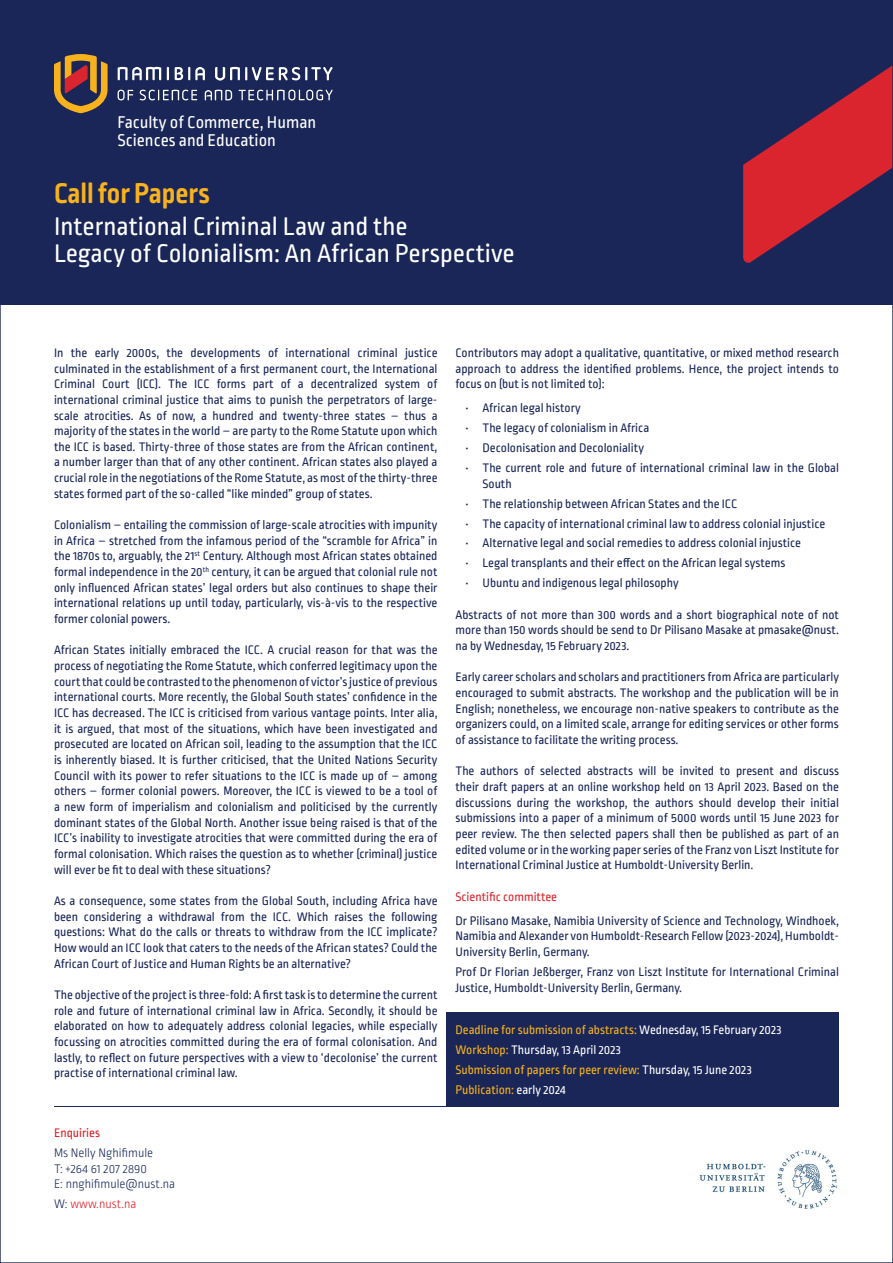
<style>
.page{position:relative;width:893px;height:1263px;background:#fff}
.page>*{position:absolute;margin:0;border:0;box-sizing:border-box;transform-origin:0 0}
.t1{font:700 30px "Ropa Soft Pro";color:#f7b21d}
.t2{font:27px "Ropa Soft Pro";color:#fff}
.t3{font:18px/18px "Ropa Soft Pro";color:#fff}
.t4{font:13.05px/15.6px "Ropa Soft Pro";color:#1a2657;text-align:justify}
.t5{font:13.05px "Ropa Soft Pro";color:#f7b21d}
.t6{font:300 13.05px "Ropa Soft Pro";color:#1a2b5c}
.t7{font:13.05px "Ropa Soft Pro";color:#fff}
.t8{font:13.05px "Ropa Soft Pro";color:#da252e}
.t9{font:300 13.05px "Ropa Soft Pro";color:#da252e}
.t10{font:13.05px "Ropa Soft Pro";color:#da2128}
.s1{color:#1a2657}
.s2{color:#fff}
.s3{color:#f7b21d}
</style>
<div class="page">
<div style="left:0;top:0;width:893px;height:305px;background:#1a2657"></div>
<svg style="left:54px;top:54px;width:54px;height:59px"></svg>
<svg style="left:118px;top:67px;width:215px;height:33px"></svg>
<svg style="left:743px;top:66px;width:148px;height:197px"></svg>
<div style="left:446px;top:1012px;width:393px;height:95px;background:#1a2657"></div>
<hr style="left:54px;top:1106px;width:392px;height:1px;background:#1a2657">
<img style="left:699px;top:1150px;width:139px;height:59px">
<p class="t3" style="left:118px;top:114px;width:200px">Faculty of Commerce, Human<br>Sciences and Education</p>
<p class="t1" style="left:54px;top:177px;width:157px">Call for Papers</p>
<p class="t2" style="left:54px;top:211px;width:355px">International Criminal Law and the</p>
<p class="t2" style="left:54px;top:238px;width:462px">Legacy of Colonialism: An African Perspective</p>
<p class="t4" style="left:54px;top:346px;width:385px">In the early 2000s, the developments of international criminal justice culminated in the establishment of a first permanent court, the International Criminal Court (ICC). The ICC forms part of a decentralized system of international criminal justice that aims to punish the perpetrators of large&shy;scale atrocities. As of now, a hundred and twenty-three states – thus a majority of the states in the world – are party to the Rome Statute upon which the ICC is based. Thirty-three of those states are from the African continent, a number larger than that of any other continent. African states also played a crucial role in the negotiations of the Rome Statute, as most of the thirty-three states formed part of the so-called “like minded” group of states.</p>
<p class="t4" style="left:54px;top:518px;width:385px">Colonialism – entailing the commission of large-scale atrocities with impunity in Africa – stretched from the infamous period of the “scramble for Africa” in the 1870s to, arguably, the 21<sup>st</sup> Century. Although most African states obtained formal independence in the 20<sup>th</sup> century, it can be argued that colonial rule not only influenced African states’ legal orders but also continues to shape their international relations up until today, particularly, vis-à-vis to the respective former colonial powers.</p>
<p class="t4" style="left:54px;top:643px;width:385px">African States initially embraced the ICC. A crucial reason for that was the process of negotiating the Rome Statute, which conferred legitimacy upon the court that could be contrasted to the phenomenon of victor’s justice of previous international courts. More recently, the Global South states’ confidence in the ICC has decreased. The ICC is criticised from various vantage points. Inter alia, it is argued, that most of the situations, which have been investigated and prosecuted are located on African soil, leading to the assumption that the ICC is inherently biased. It is further criticised, that the United Nations Security Council with its power to refer situations to the ICC is made up of – among others – former colonial powers. Moreover, the ICC is viewed to be a tool of a new form of imperialism and colonialism and politicised by the currently dominant states of the Global North. Another issue being raised is that of the ICC’s inability to investigate atrocities that were committed during the era of formal colonisation. Which raises the question as to whether (criminal) justice will ever be fit to deal with these situations?</p>
<p class="t4" style="left:54px;top:894px;width:385px">As a consequence, some states from the Global South, including Africa have been considering a withdrawal from the ICC. Which raises the following questions: What do the calls or threats to withdraw from the ICC implicate?<br>How would an ICC look that caters to the needs of the African states? Could the African Court of Justice and Human Rights be an alternative?</p>
<p class="t4" style="left:54px;top:988px;width:385px">The objective of the project is three-fold: A first task is to determine the current role and future of international criminal law in Africa. Secondly, it should be elaborated on how to adequately address colonial legacies, while especially focussing on atrocities committed during the era of formal colonisation. And lastly, to reflect on future perspectives with a view to ‘decolonise’ the current practise of international criminal law.</p>
<p class="t10" style="left:54px;top:1126px;width:48px">Enquiries</p>
<p class="t6" style="left:54px;top:1146px;width:101px">Ms Nelly Nghifimule</p>
<p class="t6" style="left:54px;top:1162px;width:94px">T: +264 61 207 2890</p>
<p class="t6" style="left:54px;top:1177px;width:123px">E: nnghifimule@nust.na</p>
<p class="t9" style="left:54px;top:1197px;width:84px"><span class="s1">W:</span> www.nust.na</p>
<p class="t4" style="left:455px;top:346px;width:385px">Contributors may adopt a qualitative, quantitative, or mixed method research approach to address the identified problems. Hence, the project intends to focus on (but is not limited to):</p>
<p class="t4" style="left:465px;top:401px;width:117px">• African legal history</p>
<p class="t4" style="left:465px;top:421px;width:185px">• The legacy of colonialism in Africa</p>
<p class="t4" style="left:465px;top:441px;width:180px">• Decolonisation and Decoloniality</p>
<p class="t4" style="left:482px;top:461px;width:358px;text-indent:-17px">• The current role and future of international criminal law in the Global<br>South</p>
<p class="t4" style="left:465px;top:496px;width:273px">• The relationship between African States and the ICC</p>
<p class="t4" style="left:465px;top:516px;width:361px">• The capacity of international criminal law to address colonial injustice</p>
<p class="t4" style="left:465px;top:536px;width:337px">• Alternative legal and social remedies to address colonial injustice</p>
<p class="t4" style="left:465px;top:556px;width:321px">• Legal transplants and their effect on the African legal systems</p>
<p class="t4" style="left:465px;top:576px;width:215px">• Ubuntu and indigenous legal philosophy</p>
<p class="t4" style="left:455px;top:607px;width:385px">Abstracts of not more than 300 words and a short biographical note of not more than 150 words should be send to Dr Pilisano Masake at pmasake@nust. na by Wednesday, 15 February 2023.</p>
<p class="t4" style="left:455px;top:670px;width:385px">Early career scholars and scholars and practitioners from Africa are particularly encouraged to submit abstracts. The workshop and the publication will be in English; nonetheless, we encourage non-native speakers to contribute as the organizers could, on a limited scale, arrange for editing services or other forms of assistance to facilitate the writing process.</p>
<p class="t4" style="left:455px;top:764px;width:385px">The authors of selected abstracts will be invited to present and discuss their draft papers at an online workshop held on 13 April 2023. Based on the discussions during the workshop, the authors should develop their initial submissions into a paper of a minimum of 5000 words until 15 June 2023 for peer review. The then selected papers shall then be published as part of an edited volume or in the working paper series of the Franz von Liszt Institute for International Criminal Justice at Humboldt-University Berlin.</p>
<p class="t8" style="left:455px;top:889px;width:103px">Scientific committee</p>
<p class="t4" style="left:455px;top:913px;width:385px">Dr Pilisano Masake, Namibia University of Science and Technology, Windhoek, Namibia and Alexander von Humboldt-Research Fellow (2023-2024), Humboldt-University Berlin, Germany.</p>
<p class="t4" style="left:455px;top:965px;width:385px">Prof Dr Florian Jeßberger, Franz von Liszt Institute for International Criminal<br>Justice, Humboldt-University Berlin, Germany.</p>
<p class="t5" style="left:455px;top:1023px;width:328px">Deadline for submission of abstracts: <span class="s2">Wednesday, 15 February 2023</span></p>
<p class="t7" style="left:455px;top:1043px;width:167px"><span class="s3">Workshop:</span> Thursday, 13 April 2023</p>
<p class="t5" style="left:455px;top:1063px;width:298px">Submission of papers for peer review: <span class="s2">Thursday, 15 June 2023</span></p>
<p class="t5" style="left:455px;top:1082px;width:112px">Publication: <span class="s2">early 2024</span></p>
</div>
